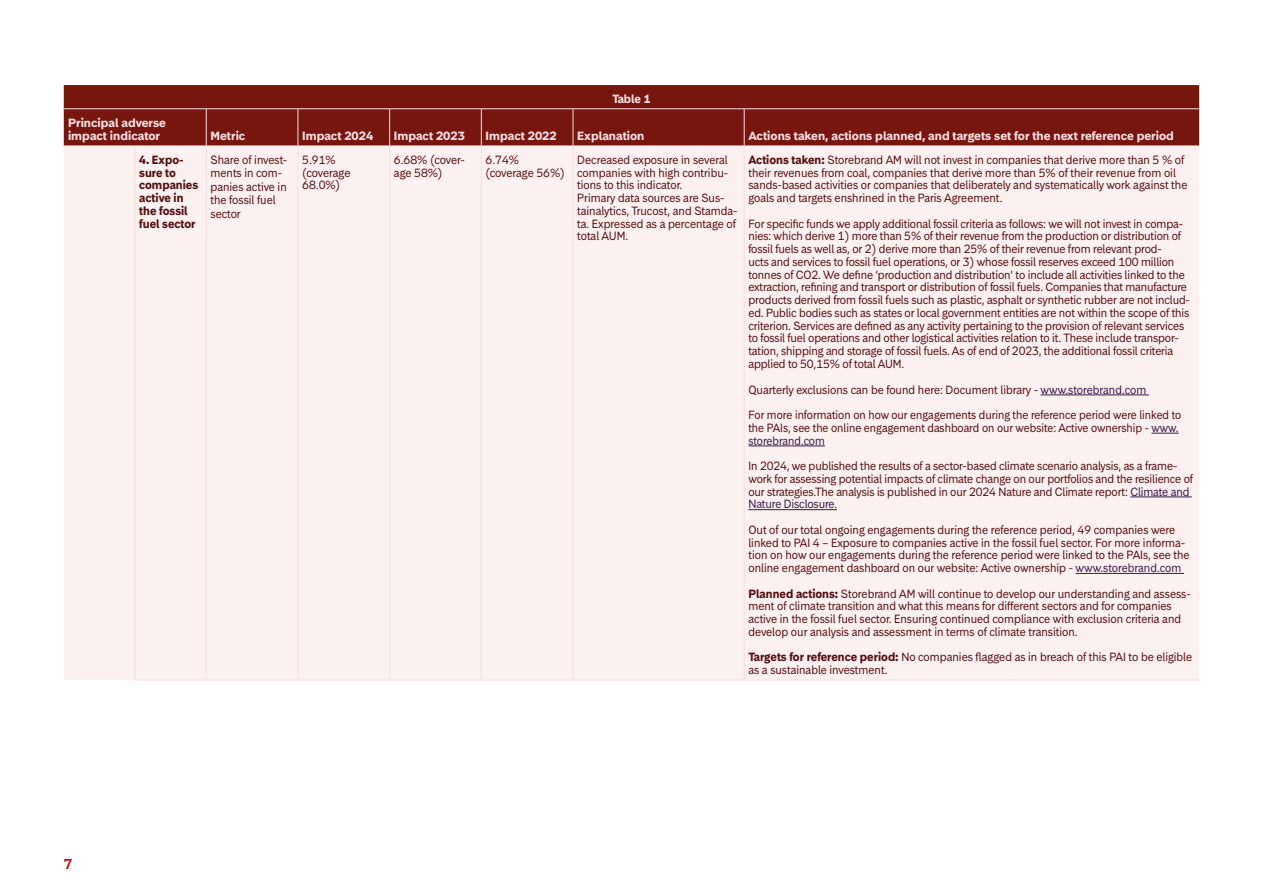
<style>
.page{position:relative;width:1263px;height:893px;background:#fff}
.page>*{position:absolute;margin:0;border:0;box-sizing:border-box;transform-origin:0 0}
.t1{font:600 13.5px "Storebrand Text";color:#b31918}
.Table_content_cells_extra_dark_red__righ{font:11.25px/12.8px "Storebrand Text";letter-spacing:-.01em;color:#531111;scale:.95 1}
.Table_content_cells_extra_dark_red__left{font:11.25px/12.8px "Storebrand Text";color:#531111;scale:.95 1}
.Table_content_cells_extra_dark_red__righ-2{font:11.25px/12.8px "Storebrand Text";letter-spacing:-.01em;color:#531111;scale:.93 1}
.Table_header_row_light_red__left__-_8pt{font:700 11.25px/13.5px "Storebrand Text";color:#fbdee0}
.Table_content_cells_extra_dark_red__left-2{font:700 11.25px/12.8px "Storebrand Text";color:#531111;scale:.95 1}
.Table_header_row_light_red__left__-_8pt-2{font:700 11.25px "Storebrand Text";color:#fbdee0;scale:.95 1}
.s1{font-weight:700}
.s2{color:#381c47}
</style>
<div class="page">
<div style="left:64px;top:85px;width:1135px;height:60px;background:#76160e"></div>
<div style="left:64px;top:147px;width:1135px;height:533px;background:#fdf0f1"></div>
<hr style="left:298px;top:109px;width:1px;height:36px;background:#fbdee0">
<hr style="left:389px;top:109px;width:1px;height:36px;background:#fbdee0">
<hr style="left:481px;top:109px;width:1px;height:36px;background:#fbdee0">
<hr style="left:573px;top:109px;width:1px;height:36px;background:#fbdee0">
<hr style="left:206px;top:147px;width:1px;height:533px;background:#fbdee0">
<hr style="left:298px;top:147px;width:1px;height:533px;background:#fbdee0">
<hr style="left:389px;top:147px;width:1px;height:533px;background:#fbdee0">
<hr style="left:481px;top:147px;width:1px;height:533px;background:#fbdee0">
<hr style="left:573px;top:147px;width:1px;height:533px;background:#fbdee0">
<hr style="left:744px;top:147px;width:1px;height:533px;background:#fbdee0">
<hr style="left:206px;top:109px;width:1px;height:36px;background:#fbdee0">
<hr style="left:64px;top:145px;width:71px;height:2px;background:#fdf0f1">
<hr style="left:135px;top:145px;width:71px;height:2px;background:#fdf0f1">
<hr style="left:64px;top:108px;width:71px;height:1px;background:#fbdee0">
<hr style="left:135px;top:108px;width:71px;height:1px;background:#fbdee0">
<hr style="left:206px;top:108px;width:92px;height:1px;background:#fbdee0">
<hr style="left:298px;top:108px;width:92px;height:1px;background:#fbdee0">
<hr style="left:390px;top:108px;width:91px;height:1px;background:#fbdee0">
<hr style="left:481px;top:108px;width:92px;height:1px;background:#fbdee0">
<hr style="left:573px;top:108px;width:171px;height:1px;background:#fbdee0">
<hr style="left:744px;top:108px;width:455px;height:1px;background:#fbdee0">
<hr style="left:744px;top:109px;width:1px;height:36px;background:#fbdee0">
<hr style="left:481px;top:680px;width:92px;height:1px;background:#fbdee0">
<hr style="left:135px;top:147px;width:1px;height:533px;background:#fbdee0">
<hr style="left:135px;top:680px;width:71px;height:1px;background:#fbdee0">
<hr style="left:206px;top:680px;width:92px;height:1px;background:#fbdee0">
<hr style="left:298px;top:680px;width:92px;height:1px;background:#fbdee0">
<hr style="left:390px;top:680px;width:91px;height:1px;background:#fbdee0">
<hr style="left:573px;top:680px;width:171px;height:1px;background:#fbdee0">
<hr style="left:744px;top:680px;width:455px;height:1px;background:#fbdee0">
<hr style="left:206px;top:145px;width:92px;height:2px;background:#fdf0f1">
<hr style="left:298px;top:145px;width:92px;height:2px;background:#fdf0f1">
<hr style="left:390px;top:145px;width:91px;height:2px;background:#fdf0f1">
<hr style="left:481px;top:145px;width:92px;height:2px;background:#fdf0f1">
<hr style="left:573px;top:145px;width:171px;height:2px;background:#fdf0f1">
<hr style="left:744px;top:145px;width:455px;height:2px;background:#fdf0f1">
<hr style="left:1040px;top:395px;width:109px;height:1px;background:#381c47">
<svg style="left:1151px;top:433px;width:27px;height:1px"></svg>
<hr style="left:748px;top:446px;width:77px;height:1px;background:#381c47">
<hr style="left:1130px;top:497px;width:62px;height:1px;background:#381c47">
<hr style="left:748px;top:509px;width:89px;height:1px;background:#381c47">
<hr style="left:1076px;top:573px;width:108px;height:1px;background:#381c47">
<p class="Table_header_row_light_red__left__-_8pt" style="left:68px;top:115px;width:99px">Principal adverse impact indicator</p>
<p class="Table_header_row_light_red__left__-_8pt-2" style="left:612px;top:91px;width:42px">Table 1</p>
<p class="Table_header_row_light_red__left__-_8pt" style="left:210px;top:129px;width:36px">Metric</p>
<p class="Table_header_row_light_red__left__-_8pt" style="left:302px;top:129px;width:73px">Impact 2024</p>
<p class="Table_header_row_light_red__left__-_8pt" style="left:394px;top:129px;width:73px">Impact 2023</p>
<p class="Table_header_row_light_red__left__-_8pt" style="left:486px;top:129px;width:73px">Impact 2022</p>
<p class="Table_header_row_light_red__left__-_8pt" style="left:577px;top:129px;width:69px">Explanation</p>
<p class="Table_header_row_light_red__left__-_8pt" style="left:748px;top:129px;width:427px">Actions taken, actions planned, and targets set for the next reference period</p>
<p class="Table_content_cells_extra_dark_red__left-2" style="left:139px;top:153px;width:64px">4. Expo&shy;sure to companies active in the fossil fuel sector</p>
<p class="Table_content_cells_extra_dark_red__left" style="left:210px;top:153px;width:82px;line-height:13.5px">Share of invest&shy;ments in com&shy;panies active in the fossil fuel sector</p>
<p class="Table_content_cells_extra_dark_red__left" style="left:302px;top:153px;width:52px">5.91% (coverage<br>68.0%)</p>
<p class="Table_content_cells_extra_dark_red__left" style="left:394px;top:153px;width:76px">6.68% (cover&shy;age 58%)</p>
<p class="Table_content_cells_extra_dark_red__left" style="left:486px;top:153px;width:85px">6.74% (coverage 56%)</p>
<p class="Table_content_cells_extra_dark_red__left" style="left:577px;top:153px;width:160px;text-align:justify">Decreased exposure in several companies with high contribu&shy;tions to this indicator.</p>
<p class="Table_content_cells_extra_dark_red__left" style="left:577px;top:192px;width:170px">Primary data sources are Sus&shy;tainalytics, Trucost, and Stamda&shy;ta. Expressed as a percentage of total AUM.</p>
<p class="Table_content_cells_extra_dark_red__righ" style="left:748px;top:153px;width:464px"><span class="s1">Actions taken:</span> Storebrand AM will not invest in companies that derive more than 5 % of their revenues from coal, companies that derive more than 5% of their revenue from oil sands-based activities or companies that deliberately and systematically work against the goals and targets enshrined in the Paris Agreement.</p>
<p class="Table_content_cells_extra_dark_red__righ" style="left:748px;top:217px;width:466px">For specific funds we apply additional fossil criteria as follows: we will not invest in compa&shy;nies: which derive 1) more than 5% of their revenue from the production or distribution of fossil fuels as well as, or 2) derive more than 25% of their revenue from relevant prod-<br>ucts and services to fossil fuel operations, or 3) whose fossil reserves exceed 100 million tonnes of CO2. We define ‘production and distribution’ to include all activities linked to the extraction, refining and transport or distribution of fossil fuels. Companies that manufacture products derived from fossil fuels such as plastic, asphalt or synthetic rubber are not includ&shy;ed. Public bodies such as states or local government entities are not within the scope of this criterion. Services are defined as any activity pertaining to the provision of relevant services to fossil fuel operations and other logistical activities relation to it. These include transpor&shy;tation, shipping and storage of fossil fuels. As of end of 2023, the additional fossil criteria applied to 50,15% of total AUM.</p>
<p class="Table_content_cells_extra_dark_red__righ" style="left:748px;top:383px;width:420px">Quarterly exclusions can be found here: Document library - <span class="s2">www.storebrand.com</span></p>
<p class="Table_content_cells_extra_dark_red__righ-2" style="left:748px;top:408px;width:467px">For more information on how our engagements during the reference period were linked to the PAIs, see the online engagement dashboard on our website: Active ownership - <span class="s2">www. storebrand.com</span></p>
<p class="Table_content_cells_extra_dark_red__righ" style="left:748px;top:459px;width:469px">In 2024, we published the results of a sector-based climate scenario analysis, as a frame&shy;work for assessing potential impacts of climate change on our portfolios and the resilience of our strategies.The analysis is published in our 2024 Nature and Climate report: <span class="s2">Climate and Nature Disclosure.</span></p>
<p class="Table_content_cells_extra_dark_red__righ" style="left:748px;top:523px;width:466px">Out of our total ongoing engagements during the reference period, 49 companies were linked to PAI 4 – Exposure to companies active in the fossil fuel sector. For more informa&shy;tion on how our engagements during the reference period were linked to the PAIs, see the online engagement dashboard on our website: Active ownership - <span class="s2">www.storebrand.com</span></p>
<p class="Table_content_cells_extra_dark_red__righ" style="left:748px;top:587px;width:467px"><span class="s1">Planned actions:</span> Storebrand AM will continue to develop our understanding and assess&shy;ment of climate transition and what this means for different sectors and for companies active in the fossil fuel sector. Ensuring continued compliance with exclusion criteria and develop our analysis and assessment in terms of climate transition.</p>
<p class="Table_content_cells_extra_dark_red__righ" style="left:748px;top:651px;width:469px"><span class="s1">Targets for reference period:</span> No companies flagged as in breach of this PAI to be eligible as a sustainable investment.</p>
<p class="t1" style="left:64px;top:855px;width:10px">7</p>
</div>
